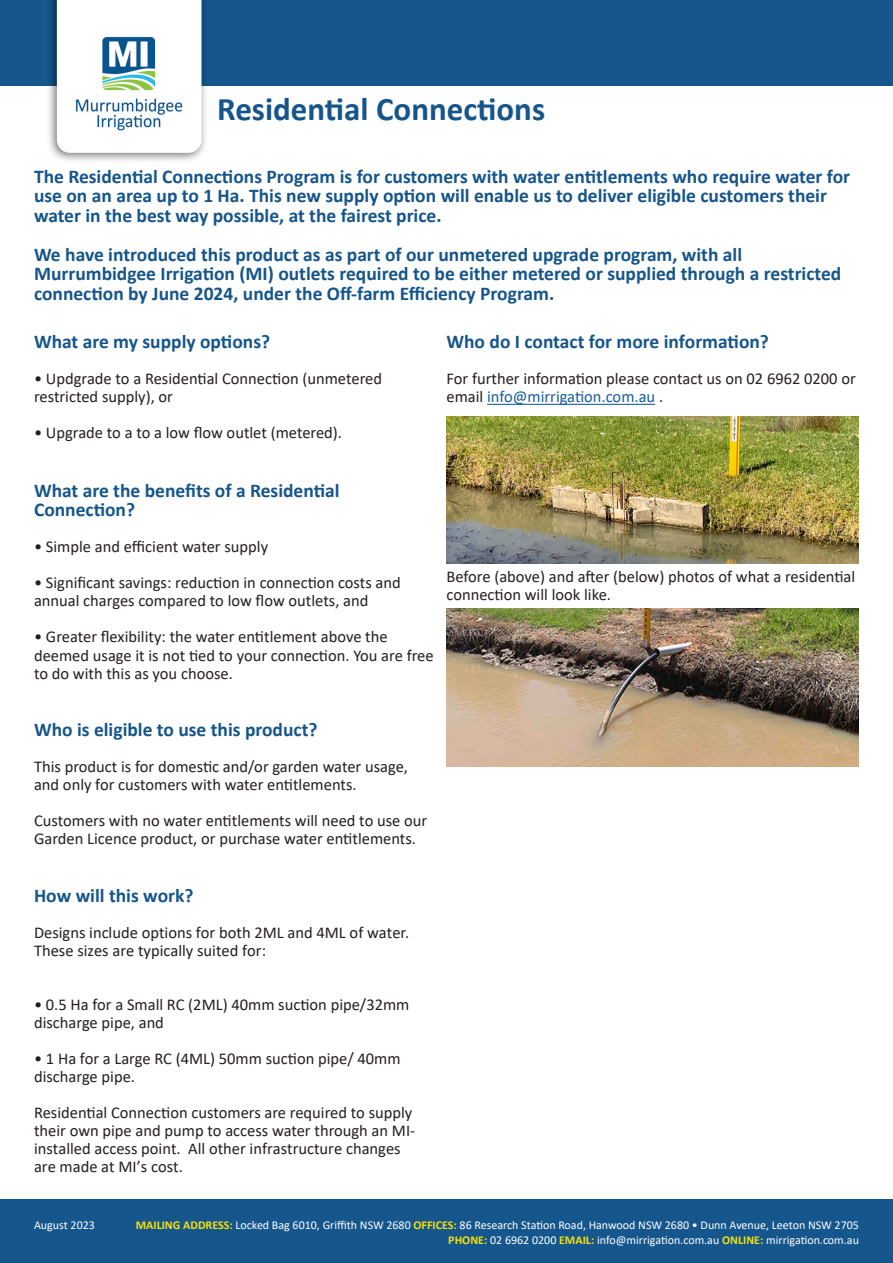
<style>
.page{position:relative;width:893px;height:1263px;background:#fff}
.page>*{position:absolute;margin:0;border:0;box-sizing:border-box;transform-origin:0 0}
.t1{font:700 33px "Calibri";color:#15558b}
.t2{font:700 19.5px/19.5px "Calibri";color:#15558b}
.t3{font:16.5px/18px "Calibri";color:#231f20}
.t4{font:12px/14.4px "Calibri";color:#fff;text-align:right}
.s1{color:#175d9e}
.s2{font-weight:700;color:#f7e107}
</style>
<div class="page">
<div style="left:0;top:0;width:893px;height:85px;background:#15568c"></div>
<img style="left:44px;top:0;width:168px;height:161px">
<div style="left:57px;top:0;width:145px;height:153px;background:#fff"></div>
<img style="left:71px;top:35px;width:117px;height:96px">
<div style="left:0;top:1199px;width:893px;height:64px;background:#15568c"></div>
<hr style="left:487px;top:404px;width:168px;height:1px;background:#175d9e">
<img style="left:446px;top:417px;width:413px;height:147px">
<img style="left:446px;top:608px;width:413px;height:159px">
<p class="t1" style="left:217px;top:86px;width:329px">Residential Connections</p>
<p class="t2" style="left:34px;top:166px;width:818px">The Residential Connections Program is for customers with water entitlements who require water for use on an area up to 1 Ha. This new supply option will enable us to deliver eligible customers their water in the best way possible, at the fairest price.</p>
<p class="t2" style="left:34px;top:244px;width:809px">We have introduced this product as as part of our unmetered upgrade program, with all<br>Murrumbidgee Irrigation (MI) outlets required to be either metered or supplied through a restricted connection by June 2024, under the Off-farm Efficiency Program.</p>
<p class="t2" style="left:34px;top:332px;width:238px">What are my supply options?</p>
<p class="t3" style="left:34px;top:370px;width:350px">• Updgrade to a Residential Connection (unmetered restricted supply), or</p>
<p class="t3" style="left:34px;top:424px;width:310px">• Upgrade to a to a low flow outlet (metered).</p>
<p class="t2" style="left:446px;top:332px;width:324px">Who do I contact for more information?</p>
<p class="t3" style="left:446px;top:370px;width:411px">For further information please contact us on 02 6962 0200 or email <span class="s1">info@mirrigation.com.au</span> .</p>
<p class="t2" style="left:34px;top:480px;width:307px">What are the benefits of a Residential<br>Connection?</p>
<p class="t3" style="left:34px;top:538px;width:236px">• Simple and efficient water supply</p>
<p class="t3" style="left:34px;top:574px;width:368px">• Significant savings: reduction in connection costs and annual charges compared to low flow outlets, and</p>
<p class="t3" style="left:34px;top:628px;width:401px">• Greater flexibility: the water entitlement above the deemed usage it is not tied to your connection. You are free to do with this as you choose.</p>
<p class="t3" style="left:446px;top:568px;width:410px">Before (above) and after (below) photos of what a residential connection will look like.</p>
<p class="t2" style="left:34px;top:719px;width:285px">Who is eligible to use this product?</p>
<p class="t3" style="left:34px;top:757px;width:376px">This product is for domestic and/or garden water usage, and only for customers with water entitlements.</p>
<p class="t3" style="left:34px;top:811px;width:395px">Customers with no water entitlements will need to use our<br>Garden Licence product, or purchase water entitlements.</p>
<p class="t2" style="left:34px;top:885px;width:161px">How will this work?</p>
<p class="t3" style="left:34px;top:923px;width:377px">Designs include options for both 2ML and 4ML of water.<br>These sizes are typically suited for:</p>
<p class="t3" style="left:34px;top:995px;width:377px">• 0.5 Ha for a Small RC (2ML) 40mm suction pipe/32mm discharge pipe, and</p>
<p class="t3" style="left:34px;top:1049px;width:368px">• 1 Ha for a Large RC (4ML) 50mm suction pipe/ 40mm discharge pipe.</p>
<p class="t3" style="left:34px;top:1103px;width:383px">Residential Connection customers are required to supply their own pipe and pump to access water through an MI&shy;installed access point. All other infrastructure changes are made at MI’s cost.</p>
<p class="t4" style="left:34px;top:1218px;width:62px">August 2023</p>
<p class="t4" style="left:136px;top:1218px;width:725px"><span class="s2">MAILING ADDRESS:</span> Locked Bag 6010, Griffith NSW 2680 <span class="s2">OFFICES:</span> 86 Research Station Road, Hanwood NSW 2680 • Dunn Avenue, Leeton NSW 2705<br><span class="s2">PHONE:</span> 02 6962 0200 <span class="s2">EMAIL:</span> info@mirrigation.com.au <span class="s2">ONLINE:</span> mirrigation.com.au</p>
</div>
